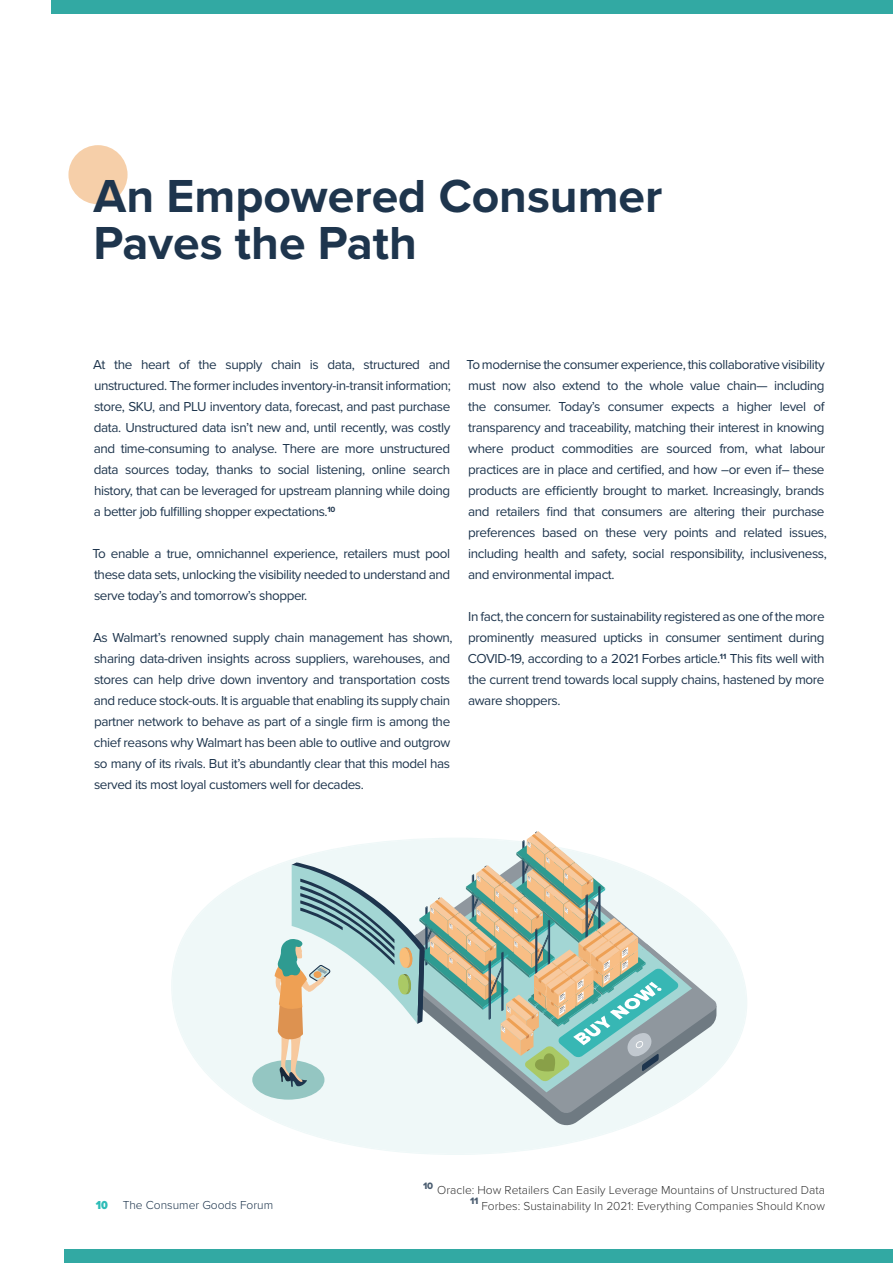
<style>
.page{position:relative;width:893px;height:1263px;background:#fff}
.page>*{position:absolute;margin:0;border:0;box-sizing:border-box;transform-origin:0 0}
.t1{font:700 48px/46.5px "Proxima Nova";color:#1e354d}
.t2{font:13.5px/21px "Proxima Nova";letter-spacing:-.03em;color:#1e354d;text-align:justify}
.t3{font:300 12px "Proxima Nova";color:#000}
.t4{font:300 12px "Proxima Nova";color:#1e354d}
.t5{font:9.6px "Proxima Nova Extrabld";color:#1e354d}
.s1{font-family:"Proxima Nova Cond";font-weight:900;color:#2ebcb7}
</style>
<div class="page">
<div style="left:51px;top:0;width:842px;height:14px;background:#32a9a3"></div>
<div style="left:64px;top:1249px;width:829px;height:14px;background:#32a9a3"></div>
<div style="left:68px;top:145px;width:60px;height:59px;background:#f6cfa9;border-radius:50%"></div>
<svg style="left:171px;top:865px;width:576px;height:290px;fill:#eff8f8"></svg>
<div style="left:252px;top:1060px;width:72px;height:40px;background:#94c6c2;border-radius:50%"></div>
<svg style="left:384px;top:1114px;width:332px;height:12px;fill:#eff8f8"></svg>
<svg style="left:384px;top:934px;width:333px;height:180px;fill:#eff8f8"></svg>
<svg style="left:396px;top:1087px;width:296px;height:5px"></svg>
<svg style="left:275px;top:831px;width:417px;height:256px"></svg>
<div style="left:314px;top:971px;width:7px;height:6px;background:#eea054;border-radius:50%"></div>
<h1 class="t1" style="left:94px;top:176px;width:570px">An Empowered Consumer<br>Paves the Path</h1>
<p class="t2" style="left:93px;top:355px;width:359px">At the heart of the supply chain is data, structured and unstructured. The former includes inventory-in-transit information; store, SKU, and PLU inventory data, forecast, and past purchase data. Unstructured data isn’t new and, until recently, was costly and time-consuming to analyse. There are more unstructured data sources today, thanks to social listening, online search history, that can be leveraged for upstream planning while doing a better job fulfilling shopper expectations.<sup>10</sup></p>
<p class="t2" style="left:92px;top:544px;width:359px">To enable a true, omnichannel experience, retailers must pool these data sets, unlocking the visibility needed to understand and serve today’s and tomorrow’s shopper.</p>
<p class="t2" style="left:93px;top:628px;width:361px;text-align:left">As Walmart’s renowned supply chain management has shown, sharing data-driven insights across suppliers, warehouses, and stores can help drive down inventory and transportation costs and reduce stock-outs. It is arguable that enabling its supply chain partner network to behave as part of a single firm is among the chief reasons why Walmart has been able to outlive and outgrow so many of its rivals. But it’s abundantly clear that this model has served its most loyal customers well for decades.</p>
<p class="t2" style="left:467px;top:355px;width:362px;text-align:left">To modernise the consumer experience, this collaborative visibility must now also extend to the whole value chain— including the consumer. Today’s consumer expects a higher level of transparency and traceability, matching their interest in knowing where product commodities are sourced from, what labour practices are in place and certified, and how –or even if– these products are efficiently brought to market. Increasingly, brands and retailers find that consumers are altering their purchase preferences based on these very points and related issues, including health and safety, social responsibility, inclusiveness, and environmental impact.</p>
<p class="t2" style="left:468px;top:607px;width:358px">In fact, the concern for sustainability registered as one of the more prominently measured upticks in consumer sentiment during COVID-19, according to a 2021 Forbes article.<sup>11</sup> This fits well with the current trend towards local supply chains, hastened by more aware shoppers.</p>
<p class="t4" style="left:96px;top:1200px;width:179px"><span class="s1">10</span> The Consumer Goods Forum</p>
<p class="t5" style="left:423px;top:1181px;width:12px">10</p>
<p class="t3" style="left:437px;top:1185px;width:389px">Oracle: How Retailers Can Easily Leverage Mountains of Unstructured Data</p>
<p class="t5" style="left:470px;top:1197px;width:10px">11</p>
<p class="t3" style="left:481px;top:1201px;width:345px">Forbes: Sustainability In 2021: Everything Companies Should Know</p>
</div>
